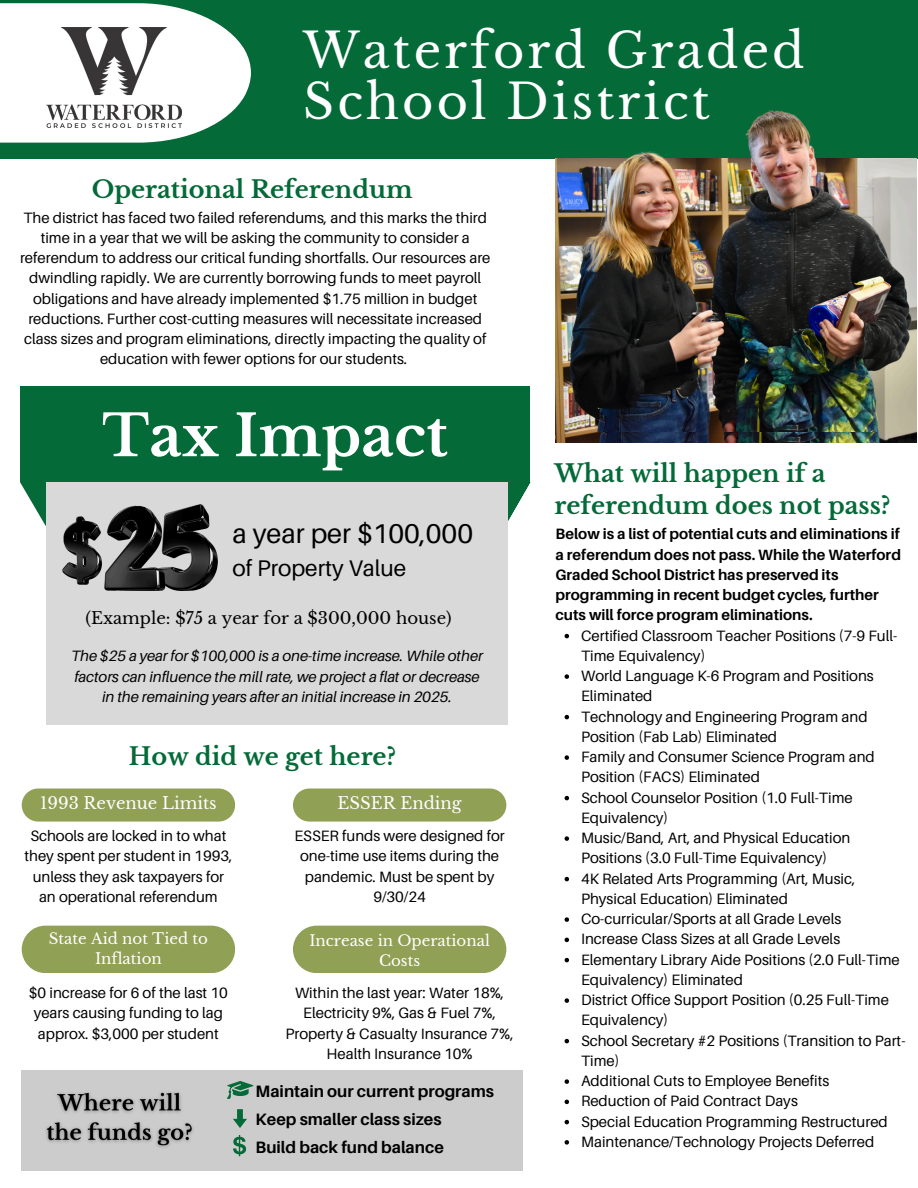
<style>
.page{position:relative;width:918px;height:1188px;background:#fff}
.page>*{position:absolute;margin:0;border:0;box-sizing:border-box;transform-origin:0 0}
.t1{font:700 57px "Libre Baskerville";color:#fff}
.t2{font:48px/50.7px "Libre Baskerville";letter-spacing:.065em;color:#fff}
.t3{font:27.15px "Aileron";color:#000}
.t4{font:700 24px/32.7px "Libre Baskerville";color:#046a38}
.t5{font:22.65px "Aileron";color:#000}
.t6{font:700 16.5px/28.2px "Aileron";color:#000}
.t7{font:16.5px "Libre Baskerville";color:#000}
.t8{font:16.5px "Libre Baskerville";color:#fff}
.t9{font:15px/20.2px "Aileron";color:#000}
.t10{font:700 15px/20.2px "Aileron";color:#000}
.t11{font:italic 15px/20.2px "Aileron";color:#000;text-align:center}
.t12{font:15px/20.2px "Libre Baskerville";color:#fff;text-align:center}
</style>
<div class="page">
<div style="left:0;top:0;width:918px;height:158px;background:#046a38"></div>
<svg style="left:0;top:3px;width:251px;height:140px"></svg>
<img style="left:46px;top:27px;width:135px;height:100px">
<img style="left:556px;top:431px;width:361px;height:12px">
<img style="left:491px;top:110px;width:427px;height:321px">
<div style="left:20px;top:387px;width:510px;height:95px;background:#046a38"></div>
<svg style="left:20px;top:482px;width:26px;height:44px"></svg>
<svg style="left:508px;top:482px;width:23px;height:39px"></svg>
<div style="left:46px;top:482px;width:462px;height:243px;background:#d9d9d9"></div>
<img style="left:63px;top:505px;width:154px;height:85px">
<div style="left:21px;top:1070px;width:501px;height:100px;background:#cdcccd"></div>
<svg style="left:227px;top:1081px;width:26px;height:18px"></svg>
<svg style="left:233px;top:1109px;width:14px;height:19px"></svg>
<svg style="left:233px;top:1135px;width:13px;height:21px"></svg>
<div style="left:22px;top:926px;width:213px;height:47px;background:#90a055;border-radius:24px"></div>
<svg style="left:565px;top:634px;width:4px;height:4px"></svg>
<svg style="left:565px;top:674px;width:4px;height:5px"></svg>
<svg style="left:565px;top:715px;width:4px;height:4px"></svg>
<svg style="left:565px;top:755px;width:4px;height:5px"></svg>
<svg style="left:565px;top:796px;width:4px;height:4px"></svg>
<svg style="left:565px;top:836px;width:4px;height:5px"></svg>
<svg style="left:565px;top:877px;width:4px;height:4px"></svg>
<svg style="left:565px;top:917px;width:4px;height:5px"></svg>
<svg style="left:565px;top:938px;width:4px;height:4px"></svg>
<svg style="left:565px;top:958px;width:4px;height:4px"></svg>
<svg style="left:565px;top:998px;width:4px;height:5px"></svg>
<svg style="left:565px;top:1039px;width:4px;height:4px"></svg>
<svg style="left:565px;top:1079px;width:4px;height:5px"></svg>
<svg style="left:565px;top:1100px;width:4px;height:4px"></svg>
<svg style="left:565px;top:1120px;width:4px;height:4px"></svg>
<svg style="left:565px;top:1140px;width:4px;height:5px"></svg>
<img style="left:46px;top:1092px;width:147px;height:56px">
<div style="left:22px;top:789px;width:213px;height:33px;background:#90a055"></div>
<div style="left:293px;top:789px;width:213px;height:33px;background:#90a055"></div>
<div style="left:293px;top:926px;width:213px;height:47px;background:#90a055;border-radius:24px"></div>
<p class="t2" style="left:303px;top:26px;width:503px">Waterford Graded<br>School District</p>
<p class="t4" style="left:92px;top:173px;width:322px">Operational Referendum</p>
<p class="t9" style="left:20px;top:207px;width:472px;text-align:center">The district has faced two failed referendums, and this marks the third time in a year that we will be asking the community to consider a referendum to address our critical funding shortfalls. Our resources are dwindling rapidly. We are currently borrowing funds to meet payroll obligations and have already implemented $1.75 million in budget reductions. Further cost-cutting measures will necessitate increased class sizes and program eliminations, directly impacting the quality of education with fewer options for our students.</p>
<p class="t1" style="left:102px;top:401px;width:347px">Tax Impact</p>
<p class="t3" style="left:232px;top:517px;width:242px">a year per $100,000</p>
<p class="t5" style="left:232px;top:554px;width:175px">of Property Value</p>
<p class="t7" style="left:86px;top:608px;width:368px">(Example: $75 a year for a $300,000 house)</p>
<p class="t11" style="left:71px;top:646px;width:414px">The $25 a year for $100,000 is a one-time increase. While other factors can influence the mill rate, we project a flat or decrease in the remaining years after an initial increase in 2025.</p>
<p class="t4" style="left:129px;top:740px;width:269px">How did we get here?</p>
<p class="t8" style="left:40px;top:793px;width:178px">1993 Revenue Limits</p>
<p class="t8" style="left:338px;top:793px;width:126px">ESSER Ending</p>
<p class="t9" style="left:24px;top:825px;width:209px;text-align:center">Schools are locked in to what they spent per student in 1993, unless they ask taxpayers for an operational referendum</p>
<p class="t9" style="left:294px;top:825px;width:212px;text-align:center">ESSER funds were designed for one-time use items during the pandemic. Must be spent by<br>9/30/24</p>
<p class="t12" style="left:49px;top:928px;width:161px">State Aid not Tied to<br>Inflation</p>
<p class="t12" style="left:309px;top:931px;width:182px">Increase in Operational<br>Costs</p>
<h4 class="t9" style="left:29px;top:982px;width:201px;text-align:center">$0 increase for 6 of the last 10 years causing funding to lag approx. $3,000 per student</h4>
<p class="t9" style="left:286px;top:982px;width:230px;text-align:center">Within the last year: Water 18%,<br>Electricity 9%, Gas &amp; Fuel 7%,<br>Property &amp; Casualty Insurance 7%,<br>Health Insurance 10%</p>
<p class="t6" style="left:256px;top:1076px;width:240px">Maintain our current programs<br>Keep smaller class sizes<br>Build back fund balance</p>
<p class="t4" style="left:555px;top:457px;width:338px">What will happen if a referendum does not pass?</p>
<h2 class="t10" style="left:556px;top:524px;width:347px">Below is a list of potential cuts and eliminations if a referendum does not pass. While the Waterford Graded School District has preserved its programming in recent budget cycles, further cuts will force program eliminations.</h2>
<p class="t9" style="left:581px;top:625px;width:318px">Certified Classroom Teacher Positions (7-9 Full-<br>Time Equivalency)</p>
<p class="t9" style="left:581px;top:665px;width:294px">World Language K-6 Program and Positions<br>Eliminated</p>
<h4 class="t9" style="left:581px;top:706px;width:288px">Technology and Engineering Program and<br>Position (Fab Lab) Eliminated</h4>
<p class="t9" style="left:581px;top:746px;width:295px">Family and Consumer Science Program and<br>Position (FACS) Eliminated</p>
<h1 class="t9" style="left:581px;top:787px;width:273px">School Counselor Position (1.0 Full-Time<br>Equivalency)</h1>
<h4 class="t9" style="left:581px;top:827px;width:271px">Music/Band, Art, and Physical Education<br>Positions (3.0 Full-Time Equivalency)</h4>
<p class="t9" style="left:581px;top:868px;width:276px">4K Related Arts Programming (Art, Music,<br>Physical Education) Eliminated</p>
<h3 class="t9" style="left:581px;top:908px;width:262px">Co-curricular/Sports at all Grade Levels</h3>
<p class="t9" style="left:581px;top:929px;width:261px">Increase Class Sizes at all Grade Levels</p>
<p class="t9" style="left:581px;top:949px;width:320px">Elementary Library Aide Positions (2.0 Full-Time<br>Equivalency) Eliminated</p>
<h6 class="t9" style="left:581px;top:989px;width:309px">District Office Support Position (0.25 Full-Time<br>Equivalency)</h6>
<p class="t9" style="left:581px;top:1030px;width:326px">School Secretary #2 Positions (Transition to Part-<br>Time)</p>
<p class="t9" style="left:581px;top:1070px;width:250px">Additional Cuts to Employee Benefits</p>
<p class="t9" style="left:581px;top:1091px;width:218px">Reduction of Paid Contract Days</p>
<p class="t9" style="left:581px;top:1111px;width:308px">Special Education Programming Restructured</p>
<p class="t9" style="left:581px;top:1131px;width:295px">Maintenance/Technology Projects Deferred</p>
</div>
